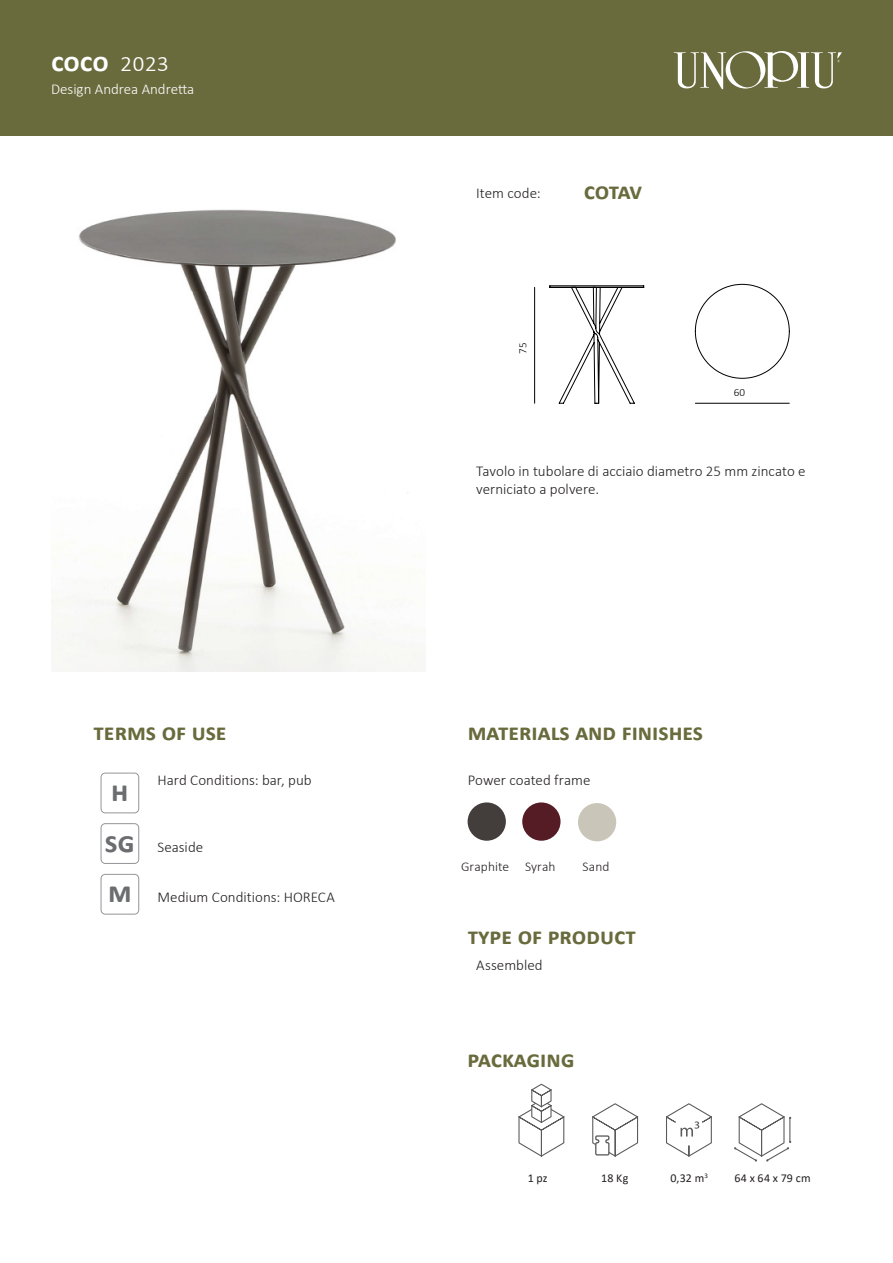
<style>
.page{position:relative;width:893px;height:1263px;background:#fff}
.page>*{position:absolute;margin:0;border:0;box-sizing:border-box;transform-origin:0 0}
.t1{font:700 30px/50.6px "Calibri";color:#6c6d70}
.t2{font:700 27px "Calibri";color:#fff}
.Titoli{font:700 24px "Calibri";color:#696b3d}
.Descrizioni{font:300 15px/18px "Calibri";color:#231f20}
.t3{font:300 15px "Calibri";color:#fff}
.Descrizioni_simboli{font:300 13.5px "Calibri";letter-spacing:.005em;color:#231f20}
.Nomi_Materiali{font:300 13.5px "Calibri";letter-spacing:.005em;color:#231f20}
.Descrizioni_simboli-2{font:12px "Calibri";letter-spacing:.015em;color:#231f20}
.t4{font:300 11.1px "Calibri";color:#000}
.s1{font-weight:300}
.s2{font-weight:700;font-size:30px;color:#6c6d70}
</style>
<div class="page">
<div style="left:101px;top:773px;width:38px;height:40px;border:1px solid #939598;border-radius:4px"></div>
<div style="left:101px;top:823px;width:38px;height:41px;border:1px solid #939598;border-radius:4px"></div>
<div style="left:101px;top:874px;width:38px;height:40px;border:1px solid #939598;border-radius:4px"></div>
<div style="left:0;top:0;width:893px;height:135px;background:#696b3d"></div>
<svg style="left:674px;top:51px;width:168px;height:38px"></svg>
<svg style="left:592px;top:1103px;width:47px;height:54px"></svg>
<svg style="left:666px;top:1103px;width:46px;height:54px"></svg>
<svg style="left:734px;top:1103px;width:57px;height:59px"></svg>
<svg style="left:518px;top:1083px;width:47px;height:74px"></svg>
<img style="left:51px;top:209px;width:374px;height:462px">
<svg style="left:534px;top:286px;width:110px;height:117px"></svg>
<svg style="left:695px;top:284px;width:94px;height:119px"></svg>
<div style="left:468px;top:802px;width:38px;height:39px;background:#433e3c;border-radius:50%"></div>
<div style="left:522px;top:802px;width:38px;height:39px;background:#551c25;border-radius:50%"></div>
<div style="left:578px;top:803px;width:38px;height:38px;background:#c9c5b9;border-radius:50%"></div>
<p class="t2" style="left:51px;top:43px;width:120px">coco <span class="s1">2023</span></p>
<p class="t3" style="left:51px;top:79px;width:145px">Design Andrea Andretta</p>
<h3 class="Titoli" style="left:94px;top:715px;width:135px">terms of use</h3>
<p class="Descrizioni" style="left:158px;top:771px;width:156px">Hard Conditions: bar, pub</p>
<h1 class="t1" style="left:105px;top:765px;width:21px">H<br>SG</h1>
<p class="Descrizioni" style="left:158px;top:837px;width:47px">Seaside</p>
<p class="Descrizioni" style="left:108px;top:888px;width:228px"><span class="s2">M</span> Medium Conditions: HORECA</p>
<p class="Descrizioni" style="left:476px;top:184px;width:66px">Item code:</p>
<p class="Titoli" style="left:584px;top:174px;width:60px">coTAV</p>
<p class="t4" style="left:516px;top:354px;width:13px;rotate:-90deg">75</p>
<p class="t4" style="left:734px;top:386px;width:13px">60</p>
<p class="Descrizioni" style="left:476px;top:462px;width:331px">Tavolo in tubolare di acciaio diametro 25 mm zincato e verniciato a polvere.</p>
<h3 class="Titoli" style="left:468px;top:715px;width:237px">Materials and finishes</h3>
<p class="Descrizioni" style="left:468px;top:770px;width:124px">Power coated frame</p>
<p class="Nomi_Materiali" style="left:461px;top:858px;width:50px">Graphite</p>
<p class="Descrizioni_simboli" style="left:525px;top:858px;width:32px">Syrah</p>
<p class="Descrizioni_simboli" style="left:583px;top:858px;width:28px">Sand</p>
<h3 class="Titoli" style="left:468px;top:919px;width:170px">Type of product</h3>
<p class="Descrizioni" style="left:476px;top:956px;width:68px">Assembled</p>
<h3 class="Titoli" style="left:468px;top:1042px;width:108px">Packaging</h3>
<p class="Descrizioni_simboli-2" style="left:528px;top:1170px;width:21px">1 pz</p>
<p class="Descrizioni_simboli-2" style="left:601px;top:1170px;width:29px">18 Kg</p>
<p class="Descrizioni_simboli-2" style="left:670px;top:1170px;width:39px">0,32 m<sup>3</sup></p>
<p class="Descrizioni_simboli-2" style="left:734px;top:1170px;width:78px">64 x 64 x 79 cm</p>
</div>
